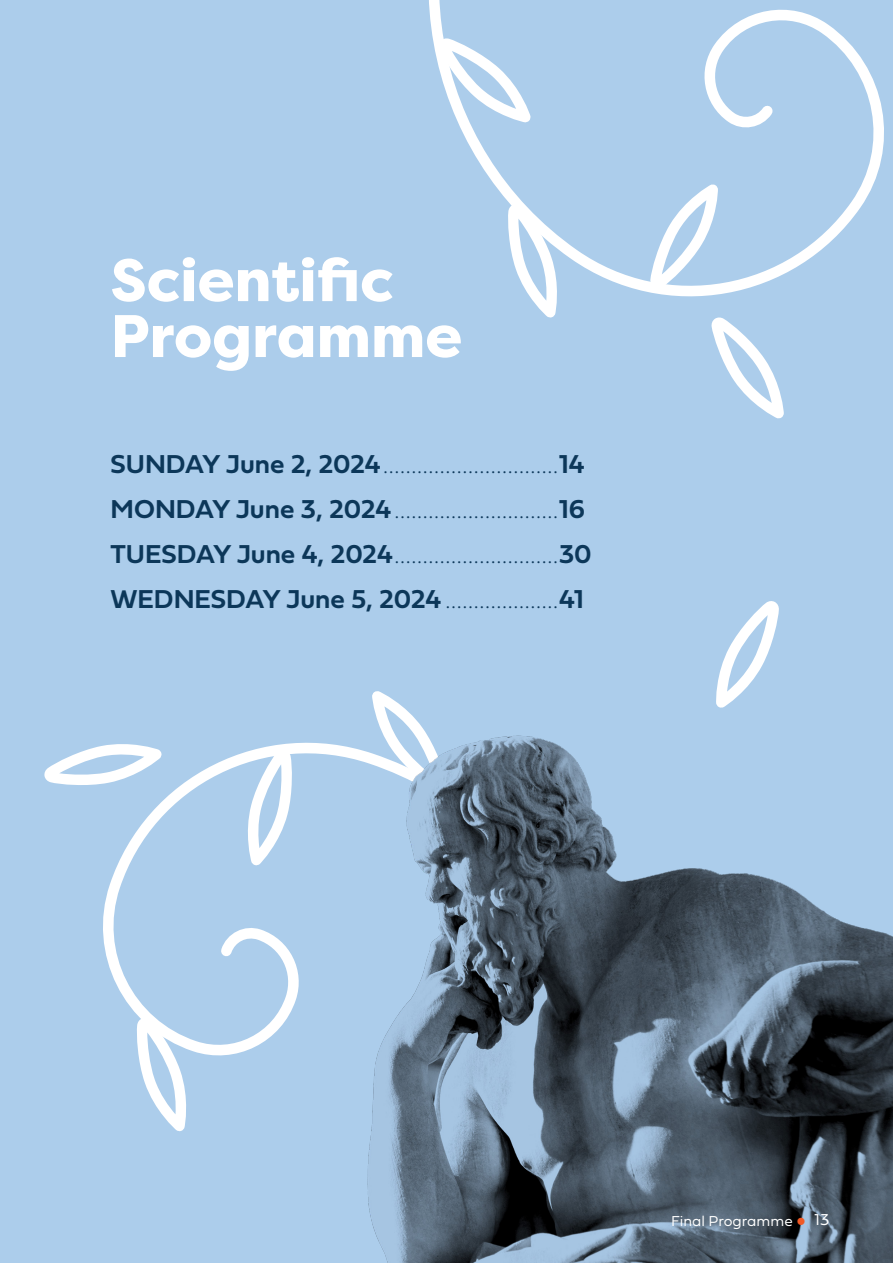
<style>
.page{position:relative;width:893px;height:1263px;background:#accdeb}
.page>*{position:absolute;margin:0;border:0;box-sizing:border-box;transform-origin:0 0}
.t1{font:800 59.85px/55.9px "Filson Pro";color:#fff}
.t2{font:27px "Fieldwork Geo Hair";color:#0c3759}
.t3{font:27px "Fieldwork Geo Demibold";color:#0c3759}
.t4{font:16.5px "Fieldwork Geo Light";color:#fff}
.t5{font:15px "Fieldwork Geo Light";color:#fff}
.s1{font-family:"Fieldwork Geo Demibold"}
.s2{font-family:"Fieldwork Geo Hair"}
.s3{font-family:"Century Gothic";font-size:16.5px;color:#f15924}
</style>
<div class="page">
<svg style="left:429px;top:0;width:455px;height:297px"></svg>
<svg style="left:507px;top:203px;width:54px;height:115px"></svg>
<svg style="left:438px;top:38px;width:93px;height:85px"></svg>
<svg style="left:650px;top:184px;width:68px;height:105px"></svg>
<svg style="left:103px;top:742px;width:221px;height:390px"></svg>
<svg style="left:244px;top:749px;width:49px;height:116px"></svg>
<img style="left:324px;top:691px;width:569px;height:572px">
<svg style="left:711px;top:317px;width:73px;height:102px"></svg>
<svg style="left:715px;top:601px;width:64px;height:107px"></svg>
<svg style="left:44px;top:742px;width:118px;height:45px"></svg>
<svg style="left:136px;top:1017px;width:54px;height:114px"></svg>
<p class="t1" style="left:111px;top:253px;width:353px">Scientific<br>Programme</p>
<p class="t2" style="left:111px;top:442px;width:475px"><span class="s1">SUNDAY June 2, 2024</span>...............................<span class="s1">14</span></p>
<p class="t2" style="left:111px;top:487px;width:476px"><span class="s1">MONDAY June 3, 2024</span>.............................<span class="s1">16</span></p>
<p class="t2" style="left:111px;top:532px;width:483px"><span class="s1">TUESDAY June 4, 2024</span>.............................<span class="s1">30</span></p>
<p class="t3" style="left:111px;top:577px;width:475px">WEDNESDAY June 5, 2024<span class="s2">....................</span>41</p>
<p class="t5" style="left:671px;top:1209px;width:137px">Final Programme <span class="s3">●</span></p>
<p class="t4" style="left:814px;top:1206px;width:16px">13</p>
</div>
